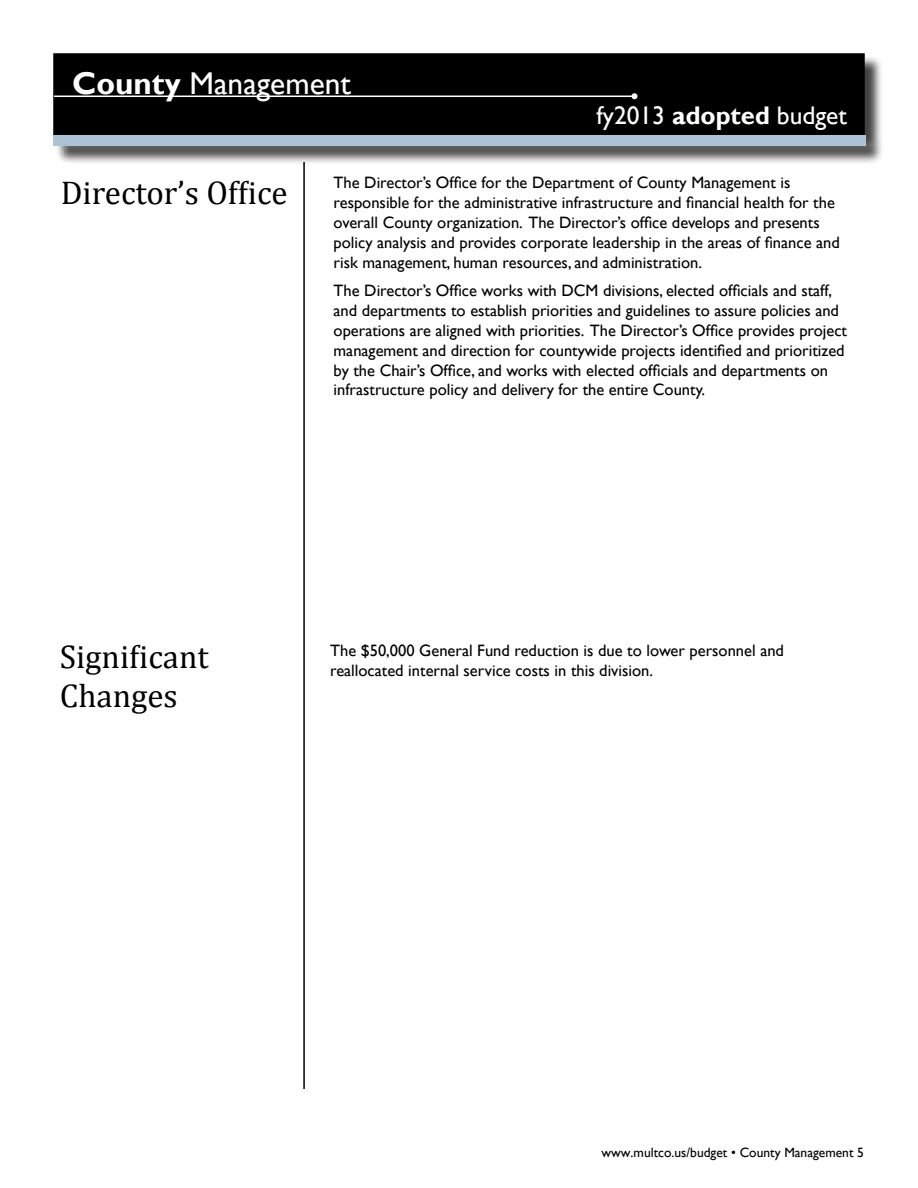
<style>
.page{position:relative;width:918px;height:1188px;background:#fff}
.page>*{position:absolute;margin:0;border:0;box-sizing:border-box;transform-origin:0 0}
.t1{font:33px/39.6px "Cambria";color:#000}
.t2{font:31.5px "Gill Sans";color:#fff}
.t3{font:25.5px "Gill Sans";color:#fff}
.t4{font:16.5px/19.8px "Gill Sans";color:#000}
.t5{font:13.5px "Gill Sans";color:#000}
.s1{font-weight:700}
</style>
<div class="page">
<hr style="left:303px;top:162px;width:2px;height:927px;background:#000">
<div style="left:54px;top:54px;width:810px;height:80px;background:#000"></div>
<div style="left:53px;top:53px;width:812px;height:82px;border:2px solid #000"></div>
<hr style="left:54px;top:96px;width:580px;height:1px;background:#fff">
<svg style="left:632px;top:93px;width:6px;height:6px"></svg>
<div style="left:56px;top:138px;width:828px;height:27px;background:#000;opacity:.75"></div>
<div style="left:53px;top:135px;width:812px;height:10px;background:#acc2d5"></div>
<h2 class="t2" style="left:72px;top:65px;width:280px"><span class="s1">County</span> Management</h2>
<h3 class="t3" style="left:597px;top:101px;width:252px">fy2013 <span class="s1">adopted</span> budget</h3>
<p class="t1" style="left:61px;top:173px;width:228px">Director’s Office</p>
<p class="t4" style="left:334px;top:173px;width:508px">The Director’s Office for the Department of County Management is responsible for the administrative infrastructure and financial health for the overall County organization. The Director’s office develops and presents policy analysis and provides corporate leadership in the areas of finance and risk management, human resources, and administration.</p>
<p class="t4" style="left:334px;top:281px;width:515px">The Director’s Office works with DCM divisions, elected officials and staff, and departments to establish priorities and guidelines to assure policies and operations are aligned with priorities. The Director’s Office provides project management and direction for countywide projects identified and prioritized by the Chair’s Office, and works with elected officials and departments on infrastructure policy and delivery for the entire County.</p>
<p class="t1" style="left:60px;top:636px;width:150px">Significant<br>Changes</p>
<p class="t4" style="left:330px;top:641px;width:455px">The $50,000 General Fund reduction is due to lower personnel and reallocated internal service costs in this division.</p>
<p class="t5" style="left:602px;top:1144px;width:264px">www.multco.us/budget • County Management 5</p>
</div>
